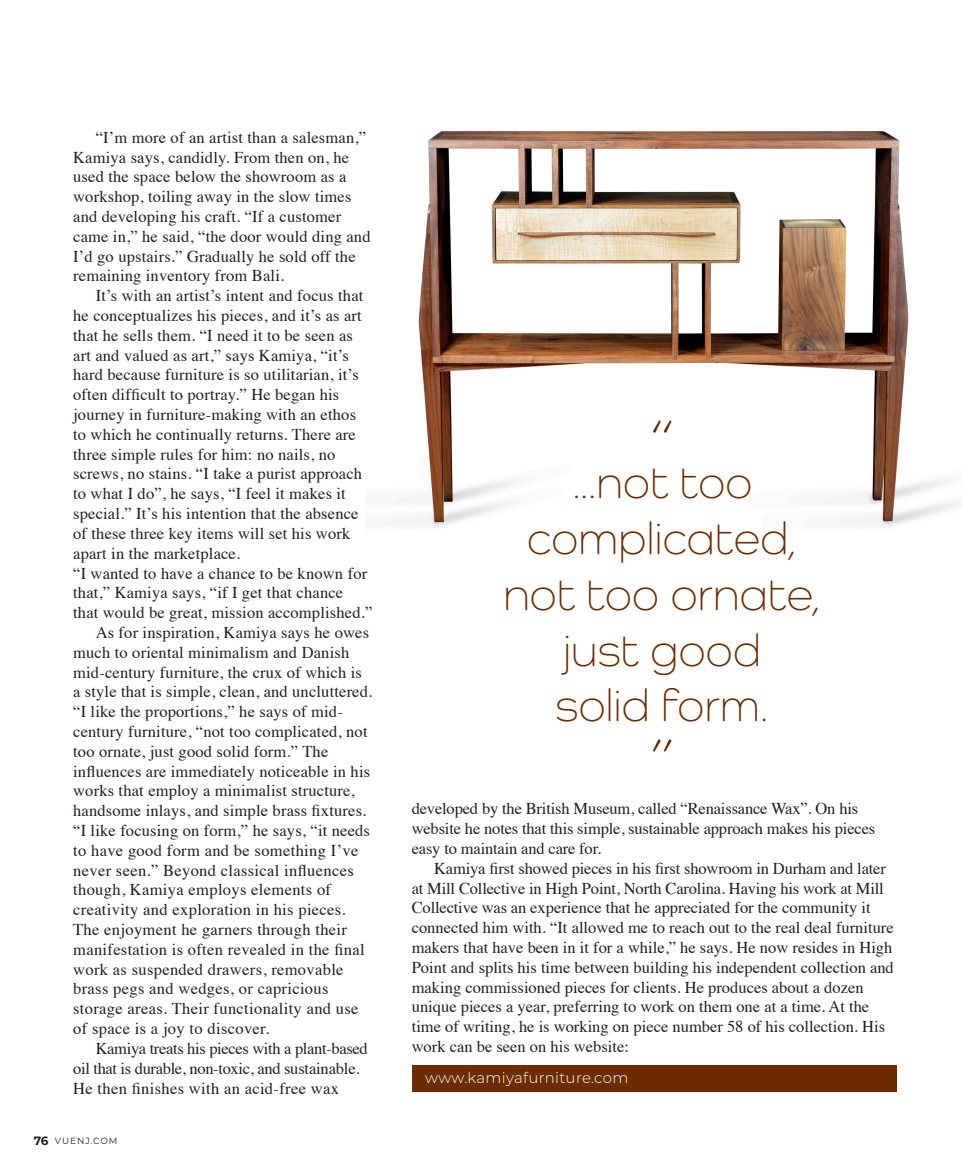
<style>
.page{position:relative;width:972px;height:1175px;background:#fff}
.page>*{position:absolute;margin:0;border:0;box-sizing:border-box;transform-origin:0 0}
.t1{font:300 66px "Como";color:#6c2c00}
.t2{font:300 46.5px/55.8px "Como";letter-spacing:-.005em;color:#6c2c00;text-align:center}
.t3{font:16.5px/19.8px "Times";letter-spacing:.01em;color:#231f20}
.t4{font:16.5px/19.8px "Times";letter-spacing:-.01em;color:#231f20}
.t5{font:16.5px "Times";letter-spacing:-.02em;color:#231f20}
.t6{font:300 15px "Montserrat";letter-spacing:.02em;color:#fff}
.t7{font:9px "Montserrat";letter-spacing:.1em;color:#231f20}
.s1{font-weight:700;font-size:12px}
</style>
<div class="page">
<div style="left:412px;top:1064px;width:485px;height:27px;background:#6c2c00"></div>
<img style="left:385px;top:130px;width:577px;height:397px">
<hr style="left:971px;top:553px;width:1px;height:621px;background:#ebebec">
<hr style="left:971px;top:553px;width:1px;height:384px;background:#fff">
<p class="t3" style="left:73px;top:126px;width:299px;text-indent:22px">“I’m more of an artist than a salesman,” Kamiya says, candidly. From then on, he used the space below the showroom as a workshop, toiling away in the slow times and developing his craft. “If a customer came in,” he said, “the door would ding and I’d go upstairs.” Gradually he sold off the remaining inventory from Bali.</p>
<p class="t3" style="left:96px;top:284px;width:269px">It’s with an artist’s intent and focus that</p>
<p class="t3" style="left:73px;top:304px;width:290px">he conceptualizes his pieces, and it’s as art</p>
<p class="t3" style="left:73px;top:324px;width:281px">that he sells them. “I need it to be seen as</p>
<p class="t3" style="left:73px;top:344px;width:277px">art and valued as art,” says Kamiya, “it’s</p>
<p class="t3" style="left:73px;top:363px;width:287px">hard because furniture is so utilitarian, it’s</p>
<p class="t3" style="left:73px;top:383px;width:268px">often difficult to portray.” He began his</p>
<p class="t3" style="left:73px;top:403px;width:284px">journey in furniture-making with an ethos</p>
<p class="t3" style="left:73px;top:423px;width:284px">to which he continually returns. There are</p>
<p class="t3" style="left:73px;top:443px;width:264px">three simple rules for him: no nails, no</p>
<p class="t3" style="left:73px;top:462px;width:290px">screws, no stains. “I take a purist approach</p>
<p class="t3" style="left:73px;top:482px;width:274px">to what I do”, he says, “I feel it makes it</p>
<p class="t3" style="left:73px;top:502px;width:287px">special.” It’s his intention that the absence</p>
<p class="t3" style="left:73px;top:522px;width:279px">of these three key items will set his work</p>
<p class="t3" style="left:73px;top:542px;width:169px">apart in the marketplace.</p>
<p class="t3" style="left:73px;top:561px;width:296px">“I wanted to have a chance to be known for</p>
<p class="t3" style="left:73px;top:581px;width:272px">that,” Kamiya says, “if I get that chance</p>
<p class="t3" style="left:73px;top:601px;width:301px">that would be great, mission accomplished.”</p>
<p class="t3" style="left:96px;top:621px;width:275px">As for inspiration, Kamiya says he owes</p>
<p class="t3" style="left:73px;top:641px;width:278px">much to oriental minimalism and Danish</p>
<p class="t3" style="left:73px;top:660px;width:290px">mid-century furniture, the crux of which is</p>
<p class="t3" style="left:73px;top:680px;width:301px">a style that is simple, clean, and uncluttered.</p>
<p class="t3" style="left:73px;top:700px;width:271px">“I like the proportions,” he says of mid-</p>
<p class="t3" style="left:73px;top:720px;width:296px">century furniture, “not too complicated, not</p>
<p class="t3" style="left:73px;top:740px;width:257px">too ornate, just good solid form.” The</p>
<p class="t3" style="left:73px;top:759px;width:299px">influences are immediately noticeable in his</p>
<p class="t3" style="left:73px;top:779px;width:283px">works that employ a minimalist structure,</p>
<p class="t3" style="left:73px;top:799px;width:295px">handsome inlays, and simple brass fixtures.</p>
<p class="t3" style="left:73px;top:819px;width:298px">“I like focusing on form,” he says, “it needs</p>
<p class="t3" style="left:73px;top:839px;width:287px">to have good form and be something I’ve</p>
<p class="t3" style="left:73px;top:858px;width:282px">never seen.” Beyond classical influences</p>
<p class="t3" style="left:73px;top:878px;width:259px">though, Kamiya employs elements of</p>
<p class="t3" style="left:73px;top:898px;width:274px">creativity and exploration in his pieces.</p>
<p class="t3" style="left:73px;top:918px;width:275px">The enjoyment he garners through their</p>
<p class="t3" style="left:73px;top:938px;width:293px">manifestation is often revealed in the final</p>
<p class="t3" style="left:73px;top:957px;width:272px">work as suspended drawers, removable</p>
<p class="t3" style="left:73px;top:977px;width:257px">brass pegs and wedges, or capricious</p>
<p class="t3" style="left:73px;top:997px;width:287px">storage areas. Their functionality and use</p>
<p class="t3" style="left:73px;top:1017px;width:198px">of space is a joy to discover.</p>
<p class="t5" style="left:96px;top:1032px;width:274px">Kamiya treats his pieces with a plant-based</p>
<p class="t5" style="left:73px;top:1052px;width:288px">oil that is durable, non-toxic, and sustainable.</p>
<p class="t3" style="left:73px;top:1076px;width:267px">He then finishes with an acid-free wax</p>
<p class="t7" style="left:34px;top:1134px;width:85px"><span class="s1">76</span> VUENJ.COM</p>
<h1 class="t1" style="left:650px;top:404px;width:26px">“</h1>
<h2 class="t2" style="left:503px;top:454px;width:320px">...not too complicated, not too ornate, just good<br>solid form.</h2>
<h1 class="t1" style="left:650px;top:723px;width:26px">”</h1>
<p class="t4" style="left:412px;top:797px;width:465px">developed by the British Museum, called “Renaissance Wax”. On his website he notes that this simple, sustainable approach makes his pieces easy to maintain and care for.</p>
<p class="t3" style="left:412px;top:857px;width:484px;text-indent:22px">Kamiya first showed pieces in his first showroom in Durham and later at Mill Collective in High Point, North Carolina. Having his work at Mill Collective was an experience that he appreciated for the community it connected him with. “It allowed me to reach out to the real deal furniture makers that have been in it for a while,” he says. He now resides in High Point and splits his time between building his independent collection and making commissioned pieces for clients. He produces about a dozen unique pieces a year, preferring to work on them one at a time. At the time of writing, he is working on piece number 58 of his collection. His work can be seen on his website:</p>
<p class="t6" style="left:425px;top:1067px;width:205px">www.kamiyafurniture.com</p>
</div>
